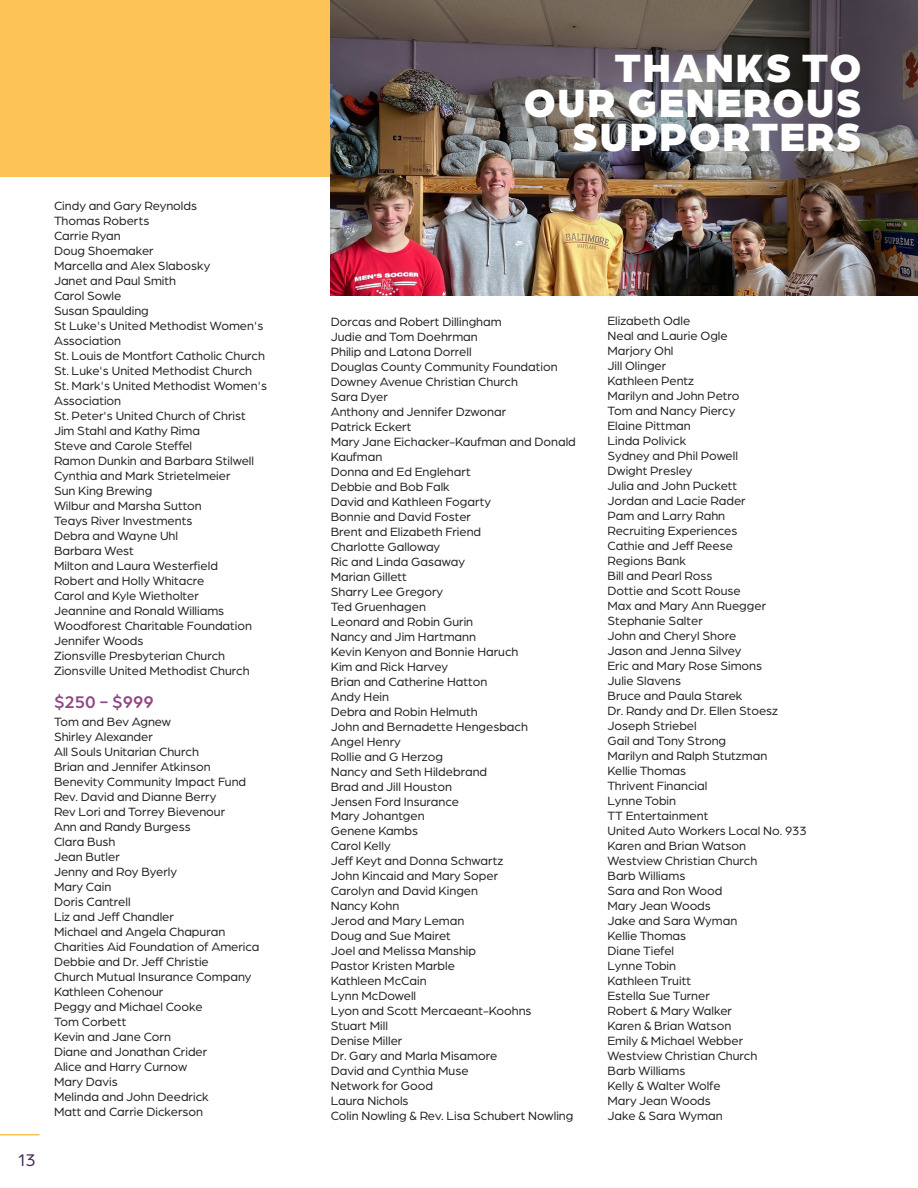
<style>
.page{position:relative;width:918px;height:1188px;background:#fff}
.page>*{position:absolute;margin:0;border:0;box-sizing:border-box;transform-origin:0 0}
.t1{font:900 42px/34.5px "Arboria";letter-spacing:.03em;color:#fff;text-align:right}
.t2{font:500 18px "Arboria";color:#8e4882}
.t3{font:18px "Arboria";color:#452c5b}
.t4{font:12.75px/15px "Arboria";color:#231f20}
</style>
<div class="page">
<hr style="left:0;top:1134px;width:39px;height:2px;background:#fec357">
<div style="left:0;top:0;width:918px;height:176px;background:#fec357"></div>
<img style="left:331px;top:0;width:587px;height:295px">
<h2 class="t3" style="left:18px;top:1149px;width:19px">13</h2>
<p class="t4" style="left:54px;top:198px;width:215px">Cindy and Gary Reynolds<br>Thomas Roberts<br>Carrie Ryan<br>Doug Shoemaker<br>Marcella and Alex Slabosky<br>Janet and Paul Smith<br>Carol Sowle<br>Susan Spaulding<br>St Luke's United Methodist Women's<br>Association<br>St. Louis de Montfort Catholic Church<br>St. Luke's United Methodist Church<br>St. Mark's United Methodist Women's<br>Association<br>St. Peter's United Church of Christ<br>Jim Stahl and Kathy Rima<br>Steve and Carole Steffel<br>Ramon Dunkin and Barbara Stilwell<br>Cynthia and Mark Strietelmeier<br>Sun King Brewing<br>Wilbur and Marsha Sutton<br>Teays River Investments<br>Debra and Wayne Uhl<br>Barbara West<br>Milton and Laura Westerfield<br>Robert and Holly Whitacre<br>Carol and Kyle Wietholter<br>Jeannine and Ronald Williams<br>Woodforest Charitable Foundation<br>Jennifer Woods<br>Zionsville Presbyterian Church<br>Zionsville United Methodist Church</p>
<h2 class="t2" style="left:54px;top:690px;width:101px">$250 - $999</h2>
<p class="t4" style="left:54px;top:713px;width:207px">Tom and Bev Agnew<br>Shirley Alexander<br>All Souls Unitarian Church<br>Brian and Jennifer Atkinson<br>Benevity Community Impact Fund<br>Rev. David and Dianne Berry<br>Rev Lori and Torrey Bievenour<br>Ann and Randy Burgess<br>Clara Bush<br>Jean Butler<br>Jenny and Roy Byerly<br>Mary Cain<br>Doris Cantrell<br>Liz and Jeff Chandler<br>Michael and Angela Chapuran<br>Charities Aid Foundation of America<br>Debbie and Dr. Jeff Christie<br>Church Mutual Insurance Company<br>Kathleen Cohenour<br>Peggy and Michael Cooke<br>Tom Corbett<br>Kevin and Jane Corn<br>Diane and Jonathan Crider<br>Alice and Harry Curnow<br>Mary Davis<br>Melinda and John Deedrick<br>Matt and Carrie Dickerson</p>
<h1 class="t1" style="left:524px;top:48px;width:339px">THANKS TO<br>OUR GENEROUS<br>SUPPORTERS</h1>
<p class="t4" style="left:331px;top:313px;width:247px">Dorcas and Robert Dillingham<br>Judie and Tom Doehrman<br>Philip and Latona Dorrell<br>Douglas County Community Foundation<br>Downey Avenue Christian Church<br>Sara Dyer<br>Anthony and Jennifer Dzwonar<br>Patrick Eckert<br>Mary Jane Eichacker-Kaufman and Donald<br>Kaufman<br>Donna and Ed Englehart<br>Debbie and Bob Falk<br>David and Kathleen Fogarty<br>Bonnie and David Foster<br>Brent and Elizabeth Friend<br>Charlotte Galloway<br>Ric and Linda Gasaway<br>Marian Gillett<br>Sharry Lee Gregory<br>Ted Gruenhagen<br>Leonard and Robin Gurin<br>Nancy and Jim Hartmann<br>Kevin Kenyon and Bonnie Haruch<br>Kim and Rick Harvey<br>Brian and Catherine Hatton<br>Andy Hein<br>Debra and Robin Helmuth<br>John and Bernadette Hengesbach<br>Angel Henry<br>Rollie and G Herzog<br>Nancy and Seth Hildebrand<br>Brad and Jill Houston<br>Jensen Ford Insurance<br>Mary Johantgen<br>Genene Kambs<br>Carol Kelly<br>Jeff Keyt and Donna Schwartz<br>John Kincaid and Mary Soper<br>Carolyn and David Kingen<br>Nancy Kohn<br>Jerod and Mary Leman<br>Doug and Sue Mairet<br>Joel and Melissa Manship<br>Pastor Kristen Marble<br>Kathleen McCain<br>Lynn McDowell<br>Lyon and Scott Mercaeant-Koohns<br>Stuart Mill<br>Denise Miller<br>Dr. Gary and Marla Misamore<br>David and Cynthia Muse<br>Network for Good<br>Laura Nichols<br>Colin Nowling &amp; Rev. Lisa Schubert Nowling</p>
<p class="t4" style="left:608px;top:313px;width:201px">Elizabeth Odle<br>Neal and Laurie Ogle<br>Marjory Ohl<br>Jill Olinger<br>Kathleen Pentz<br>Marilyn and John Petro<br>Tom and Nancy Piercy<br>Elaine Pittman<br>Linda Polivick<br>Sydney and Phil Powell<br>Dwight Presley<br>Julia and John Puckett<br>Jordan and Lacie Rader<br>Pam and Larry Rahn<br>Recruiting Experiences<br>Cathie and Jeff Reese<br>Regions Bank<br>Bill and Pearl Ross<br>Dottie and Scott Rouse<br>Max and Mary Ann Ruegger<br>Stephanie Salter<br>John and Cheryl Shore<br>Jason and Jenna Silvey<br>Eric and Mary Rose Simons<br>Julie Slavens<br>Bruce and Paula Starek<br>Dr. Randy and Dr. Ellen Stoesz<br>Joseph Striebel<br>Gail and Tony Strong<br>Marilyn and Ralph Stutzman<br>Kellie Thomas<br>Thrivent Financial<br>Lynne Tobin<br>TT Entertainment<br>United Auto Workers Local No. 933<br>Karen and Brian Watson<br>Westview Christian Church<br>Barb Williams<br>Sara and Ron Wood<br>Mary Jean Woods<br>Jake and Sara Wyman<br>Kellie Thomas<br>Diane Tiefel<br>Lynne Tobin<br>Kathleen Truitt<br>Estella Sue Turner<br>Robert &amp; Mary Walker<br>Karen &amp; Brian Watson<br>Emily &amp; Michael Webber<br>Westview Christian Church<br>Barb Williams<br>Kelly &amp; Walter Wolfe<br>Mary Jean Woods<br>Jake &amp; Sara Wyman</p>
</div>
